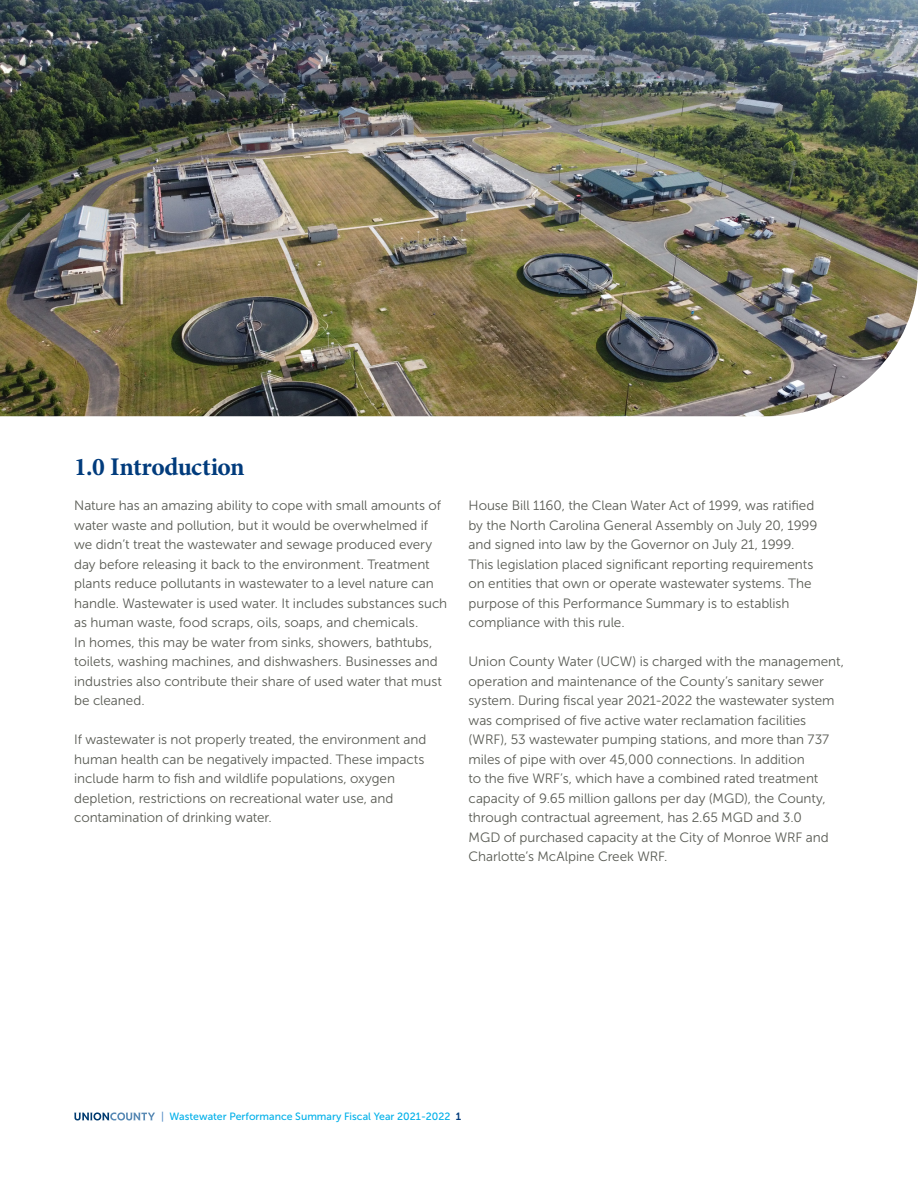
<style>
.page{position:relative;width:918px;height:1188px;background:#fff}
.page>*{position:absolute;margin:0;border:0;box-sizing:border-box;transform-origin:0 0}
.t1{font:700 25.5px "Minion Pro";letter-spacing:-.02em;color:#013b7c}
.t2{font:13.5px/19.5px "Museo Sans 300";letter-spacing:-.005em;color:#595b54}
.t3{font:10.5px "Museo Sans 500";color:#00b0e9}
.s1{color:#5890c7}
.s2{font-family:"Museo Sans 700";color:#013b7c}
</style>
<div class="page">
<svg style="left:74px;top:1112px;width:81px;height:8px"></svg>
<img style="left:0;top:0;width:918px;height:416px">
<p class="t1" style="left:74px;top:449px;width:172px">1.0 Introduction</p>
<p class="t2" style="left:74px;top:496px;width:375px">Nature has an amazing ability to cope with small amounts of water waste and pollution, but it would be overwhelmed if we didn’t treat the wastewater and sewage produced every day before releasing it back to the environment. Treatment plants reduce pollutants in wastewater to a level nature can handle. Wastewater is used water. It includes substances such as human waste, food scraps, oils, soaps, and chemicals.<br>In homes, this may be water from sinks, showers, bathtubs, toilets, washing machines, and dishwashers. Businesses and industries also contribute their share of used water that must be cleaned.</p>
<p class="t2" style="left:74px;top:730px;width:354px">If wastewater is not properly treated, the environment and human health can be negatively impacted. These impacts include harm to fish and wildlife populations, oxygen depletion, restrictions on recreational water use, and contamination of drinking water.</p>
<p class="t2" style="left:469px;top:496px;width:351px">House Bill 1160, the Clean Water Act of 1999, was ratified by the North Carolina General Assembly on July 20, 1999 and signed into law by the Governor on July 21, 1999.<br>This legislation placed significant reporting requirements on entities that own or operate wastewater systems. The purpose of this Performance Summary is to establish compliance with this rule.</p>
<p class="t2" style="left:469px;top:652px;width:377px">Union County Water (UCW) is charged with the management, operation and maintenance of the County’s sanitary sewer system. During fiscal year 2021-2022 the wastewater system was comprised of five active water reclamation facilities (WRF), 53 wastewater pumping stations, and more than 737 miles of pipe with over 45,000 connections. In addition<br>to the five WRF’s, which have a combined rated treatment capacity of 9.65 million gallons per day (MGD), the County, through contractual agreement, has 2.65 MGD and 3.0<br>MGD of purchased capacity at the City of Monroe WRF and Charlotte’s McAlpine Creek WRF.</p>
<p class="t3" style="left:161px;top:1111px;width:302px"><span class="s1">|</span> Wastewater Performance Summary Fiscal Year 2021-2022 <span class="s2">1</span></p>
</div>
